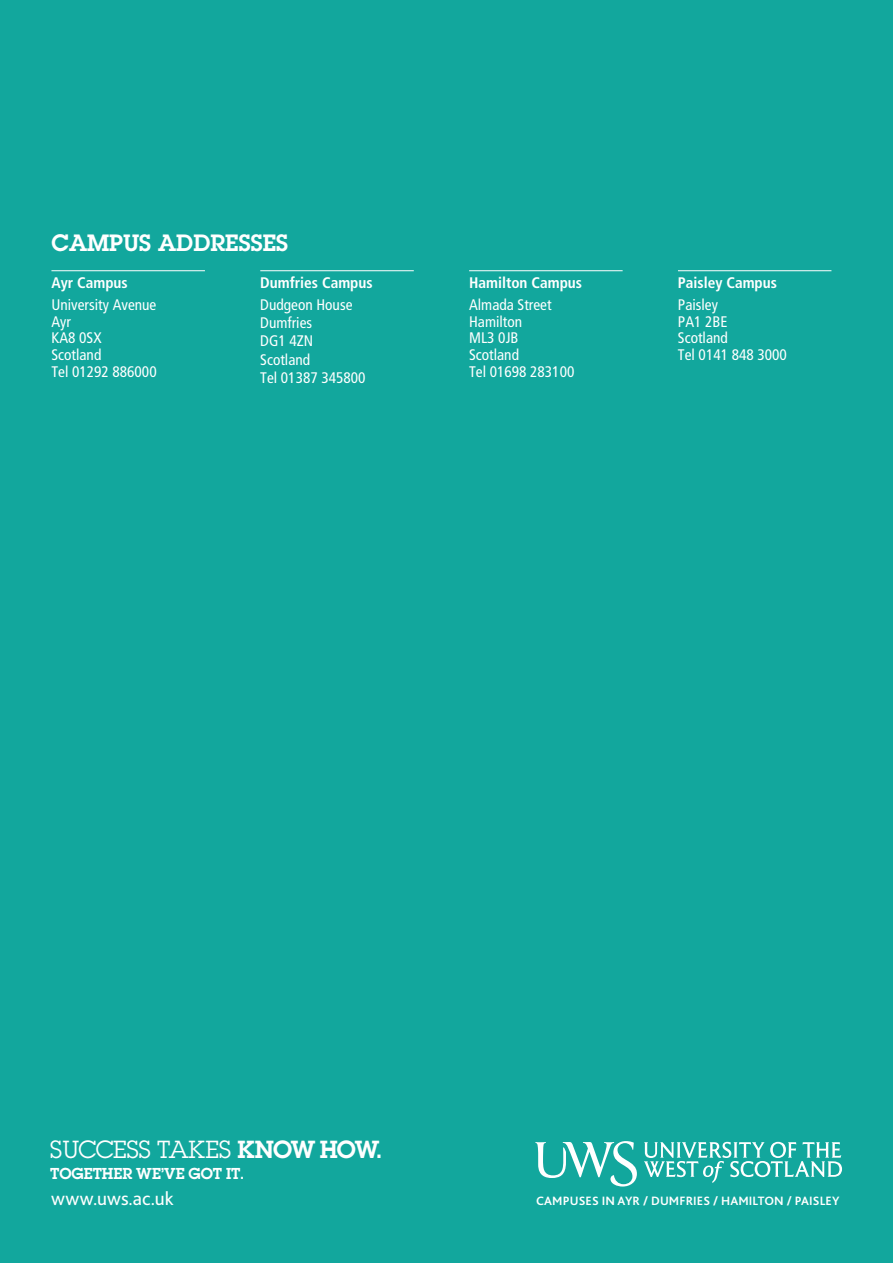
<style>
.page{position:relative;width:893px;height:1263px;background:#12a79d}
.page>*{position:absolute;margin:0;border:0;box-sizing:border-box;transform-origin:0 0}
.t1{font:24.3px "Lubalin Graph";color:#fff}
.t2{font:600 23.1px "Lubalin Graph";color:#fff}
.t3{font:19.5px "Bliss 2";color:#fff}
.t4{font:600 15.45px "Lubalin Graph";color:#fff}
.t5{font:condensed 15.3px/16.8px "Frutiger";color:#fff}
.t6{font:700 condensed 15.3px/21.1px "Frutiger";color:#fff}
.t7{font:700 12.6px "Bliss 2";letter-spacing:.01em;color:#fff}
.s1{font-weight:700}
.s2{font-weight:400}
.s3{font-weight:600}
</style>
<div class="page">
<svg style="left:644px;top:1142px;width:198px;height:41px"></svg>
<svg style="left:535px;top:1141px;width:102px;height:45px"></svg>
<hr style="left:51px;top:270px;width:154px;height:1px;background:#fff">
<hr style="left:260px;top:270px;width:154px;height:1px;background:#fff">
<hr style="left:469px;top:270px;width:154px;height:1px;background:#fff">
<hr style="left:678px;top:270px;width:153px;height:1px;background:#fff">
<p class="t2" style="left:51px;top:228px;width:238px">CAMPUS ADDRESSES</p>
<p class="t5" style="left:51px;top:273px;width:106px;line-height:21.1px"><span class="s1">Ayr Campus<br></span>University Avenue</p>
<p class="t5" style="left:51px;top:313px;width:107px">Ayr<br>KA8 0SX<br>Scotland<br>Tel 01292 886000</p>
<p class="t6" style="left:260px;top:273px;width:114px">Dumfries Campus<br><span class="s2">Dudgeon House</span></p>
<p class="t5" style="left:260px;top:314px;width:107px;line-height:18.5px">Dumfries<br>DG1 4ZN<br>Scotland<br>Tel 01387 345800</p>
<p class="t6" style="left:469px;top:273px;width:114px">Hamilton Campus<br><span class="s2">Almada Street</span></p>
<p class="t5" style="left:469px;top:313px;width:107px">Hamilton<br>ML3 0JB<br>Scotland<br>Tel 01698 283100</p>
<p class="t6" style="left:678px;top:273px;width:101px">Paisley Campus<br><span class="s2">Paisley</span></p>
<p class="t5" style="left:678px;top:313px;width:110px">PA1 2BE<br>Scotland<br>Tel 0141 848 3000</p>
<p class="t1" style="left:50px;top:1134px;width:334px">SUCCESS TAKES <span class="s3">KNOW HOW.</span></p>
<p class="t4" style="left:50px;top:1163px;width:196px">TOGETHER WE’VE GOT IT.</p>
<p class="t3" style="left:51px;top:1187px;width:124px">www.uws.ac.uk</p>
<p class="t7" style="left:536px;top:1193px;width:305px">CAMPUSES IN AYR / DUMFRIES / HAMILTON / PAISLEY</p>
</div>
